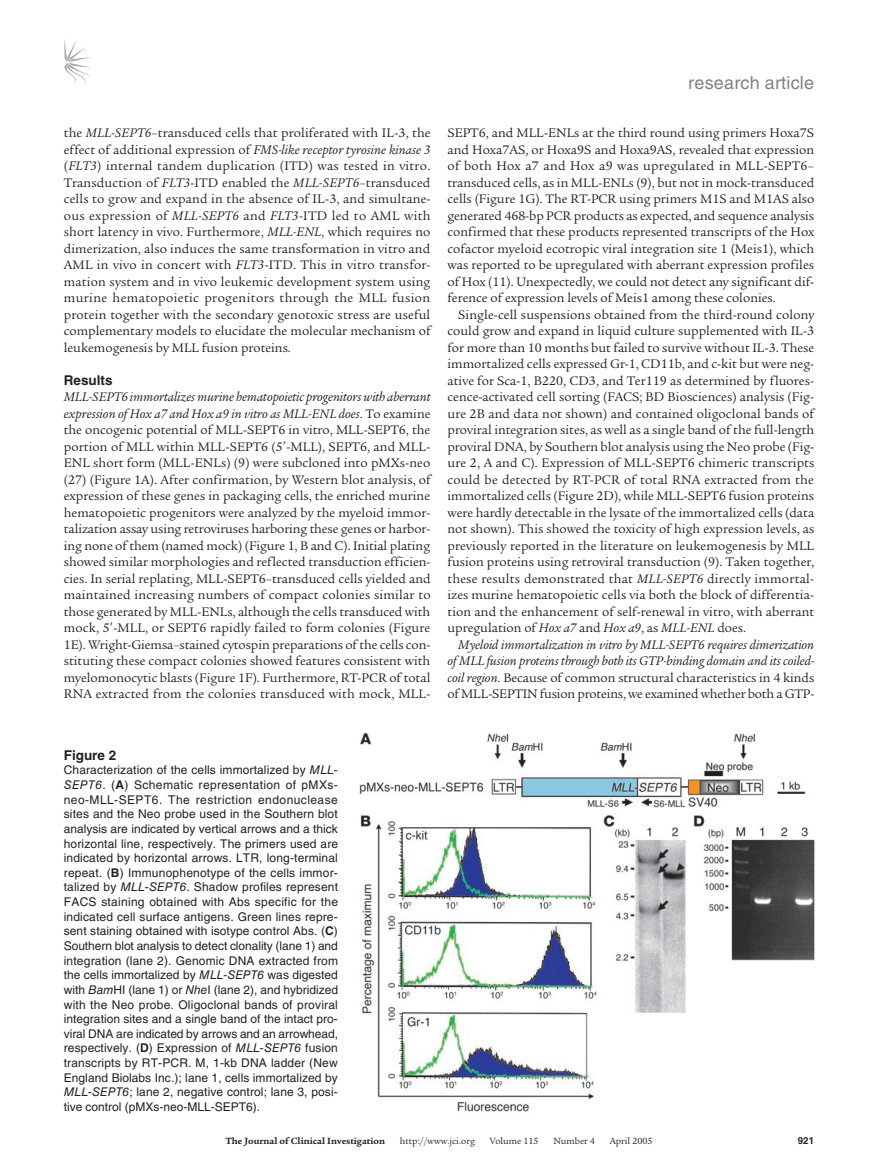
<style>
.page{position:relative;width:878px;height:1174px;background:#fff}
.page>*{position:absolute;margin:0;border:0;box-sizing:border-box;transform-origin:0 0}
.t1{font:18px "Helvetica LT Std";letter-spacing:.01em;color:#808285}
.t2{font:13.5px/16.5px "Legacy Serif Std";color:#231f20;text-align:justify}
.t3{font:italic 13.5px/16.5px "Legacy Serif Std";letter-spacing:-.005em;color:#231f20;text-align:justify}
.t4{font:700 13.5px "Helvetica LT Std";color:#231f20}
.t5{font:12px/14.5px "Helvetica LT Std";letter-spacing:.005em;color:#231f20;text-align:justify}
.t6{font:9.75px "Legacy Serif Std";color:#231f20}
.t7{font:700 9.75px "Legacy Serif Std";color:#231f20}
.t8{font:700 9.75px "Helvetica LT Std";color:#231f20}
.s1{font-style:italic}
.s2{font-style:normal}
.s3{font-weight:700}
</style>
<div class="page">
<svg style="left:64px;top:39px;width:27px;height:46px"></svg>
<img style="left:359px;top:732px;width:456px;height:380px">
<h1 class="t1" style="left:688px;top:72px;width:127px">research article</h1>
<p class="t2" style="left:64px;top:125px;width:368px">the <span class="s1">MLL-SEPT6</span>–transduced cells that proliferated with IL-3, the effect of additional expression of <span class="s1">FMS-like receptor tyrosine kinase 3 </span>(<span class="s1">FLT3</span>) internal tandem duplication (ITD) was tested in vitro.<br>Transduction of <span class="s1">FLT3</span>-ITD enabled the <span class="s1">MLL-SEPT6</span>–transduced cells to grow and expand in the absence of IL-3, and simultane&shy;ous expression of <span class="s1">MLL-SEPT6</span> and <span class="s1">FLT3</span>-ITD led to AML with short latency in vivo. Furthermore, <span class="s1">MLL-ENL</span>, which requires no dimerization, also induces the same transformation in vitro and AML in vivo in concert with <span class="s1">FLT3</span>-ITD. This in vitro transfor&shy;mation system and in vivo leukemic development system using murine hematopoietic progenitors through the MLL fusion protein together with the secondary genotoxic stress are useful complementary models to elucidate the molecular mechanism of leukemogenesis by MLL fusion proteins.</p>
<p class="t4" style="left:64px;top:372px;width:50px">Results</p>
<p class="t2" style="left:64px;top:389px;width:368px"><span class="s1">MLL-SEPT6 immortalizes murine hematopoietic progenitors with aberrant expression of Hox a7 and Hox a9 in vitro as MLL-ENL does</span>. To examine the oncogenic potential of MLL-SEPT6 in vitro, MLL-SEPT6, the portion of MLL within MLL-SEPT6 (5 -MLL), SEPT6, and MLL-ENL short form (MLL-ENLs) (9) were subcloned into pMXs-neo (27) (Figure 1A). After confirmation, by Western blot analysis, of expression of these genes in packaging cells, the enriched murine hematopoietic progenitors were analyzed by the myeloid immor&shy;talization assay using retroviruses harboring these genes or harbor&shy;ing none of them (named mock) (Figure 1, B and C). Initial plating showed similar morphologies and reflected transduction efficien&shy;cies. In serial replating, MLL-SEPT6–transduced cells yielded and maintained increasing numbers of compact colonies similar to those generated by MLL-ENLs, although the cells transduced with mock, 5 -MLL, or SEPT6 rapidly failed to form colonies (Figure 1E). Wright-Giemsa–stained cytospin preparations of the cells con&shy;stituting these compact colonies showed features consistent with myelomonocytic blasts (Figure 1F). Furthermore, RT-PCR of total RNA extracted from the colonies transduced with mock, MLL-</p>
<p class="t2" style="left:447px;top:125px;width:368px">SEPT6, and MLL-ENLs at the third round using primers Hoxa7S and Hoxa7AS, or Hoxa9S and Hoxa9AS, revealed that expression of both Hox a7 and Hox a9 was upregulated in MLL-SEPT6– transduced cells, as in MLL-ENLs (9), but not in mock-transduced cells (Figure 1G). The RT-PCR using primers M1S and M1AS also generated 468-bp PCR products as expected, and sequence analysis confirmed that these products represented transcripts of the Hox cofactor myeloid ecotropic viral integration site 1 (Meis1), which was reported to be upregulated with aberrant expression profiles of Hox (11). Unexpectedly, we could not detect any significant dif&shy;ference of expression levels of Meis1 among these colonies.</p>
<p class="t2" style="left:447px;top:306px;width:368px;text-indent:11px">Single-cell suspensions obtained from the third-round colony could grow and expand in liquid culture supplemented with IL-3 for more than 10 months but failed to survive without IL-3. These immortalized cells expressed Gr-1, CD11b, and c-kit but were neg&shy;ative for Sca-1, B220, CD3, and Ter119 as determined by fluores&shy;cence-activated cell sorting (FACS; BD Biosciences) analysis (Fig&shy;ure 2B and data not shown) and contained oligoclonal bands of proviral integration sites, as well as a single band of the full-length proviral DNA, by Southern blot analysis using the Neo probe (Fig&shy;ure 2, A and C). Expression of MLL-SEPT6 chimeric transcripts could be detected by RT-PCR of total RNA extracted from the immortalized cells (Figure 2D), while MLL-SEPT6 fusion proteins were hardly detectable in the lysate of the immortalized cells (data not shown). This showed the toxicity of high expression levels, as previously reported in the literature on leukemogenesis by MLL fusion proteins using retroviral transduction (9). Taken together, these results demonstrated that <span class="s1">MLL-SEPT6</span> directly immortal&shy;izes murine hematopoietic cells via both the block of differentia&shy;tion and the enhancement of self-renewal in vitro, with aberrant upregulation of <span class="s1">Hox a7</span> and <span class="s1">Hox a9</span>, as <span class="s1">MLL-ENL</span> does.</p>
<p class="t3" style="left:447px;top:636px;width:368px;text-indent:11px">Myeloid immortalization in vitro by MLL-SEPT6 requires dimerization of MLL fusion proteins through both its GTP-binding domain and its coiled&shy;coil region<span class="s2">. Because of common structural characteristics in 4 kinds of MLL-SEPTIN fusion proteins, we examined whether both a GTP-</span></p>
<p class="t4" style="left:64px;top:747px;width:54px">Figure 2</p>
<p class="t5" style="left:64px;top:763px;width:276px">Characterization of the cells immortalized by <span class="s1">MLL-SEPT6</span>. (<span class="s3">A</span>) Schematic representation of pMXs&shy;neo-MLL-SEPT6. The restriction endonuclease sites and the Neo probe used in the Southern blot analysis are indicated by vertical arrows and a thick horizontal line, respectively. The primers used are indicated by horizontal arrows. LTR, long-terminal repeat. (<span class="s3">B</span>) Immunophenotype of the cells immor&shy;talized by <span class="s1">MLL-SEPT6</span>. Shadow profiles represent FACS staining obtained with Abs specific for the indicated cell surface antigens. Green lines repre&shy;sent staining obtained with isotype control Abs. (<span class="s3">C</span>)<br>Southern blot analysis to detect clonality (lane 1) and integration (lane 2). Genomic DNA extracted from the cells immortalized by <span class="s1">MLL-SEPT6</span> was digested with <span class="s1">Bam</span>HI (lane 1) or <span class="s1">Nhe</span>I (lane 2), and hybridized with the Neo probe. Oligoclonal bands of proviral integration sites and a single band of the intact pro&shy;viral DNA are indicated by arrows and an arrowhead, respectively. (<span class="s3">D</span>) Expression of <span class="s1">MLL-SEPT6</span> fusion transcripts by RT-PCR. M, 1-kb DNA ladder (New England Biolabs Inc.); lane 1, cells immortalized by <span class="s1">MLL-SEPT6</span>; lane 2, negative control; lane 3, posi&shy;tive control (pMXs-neo-MLL-SEPT6).</p>
<p class="t7" style="left:225px;top:1135px;width:161px">The Journal of Clinical Investigation</p>
<p class="t6" style="left:400px;top:1135px;width:77px">http://www.jci.org</p>
<p class="t6" style="left:489px;top:1135px;width:50px">Volume 115</p>
<p class="t6" style="left:553px;top:1135px;width:43px">Number 4</p>
<p class="t6" style="left:609px;top:1135px;width:44px">April 2005</p>
<p class="t8" style="left:797px;top:1134px;width:18px">921</p>
</div>
